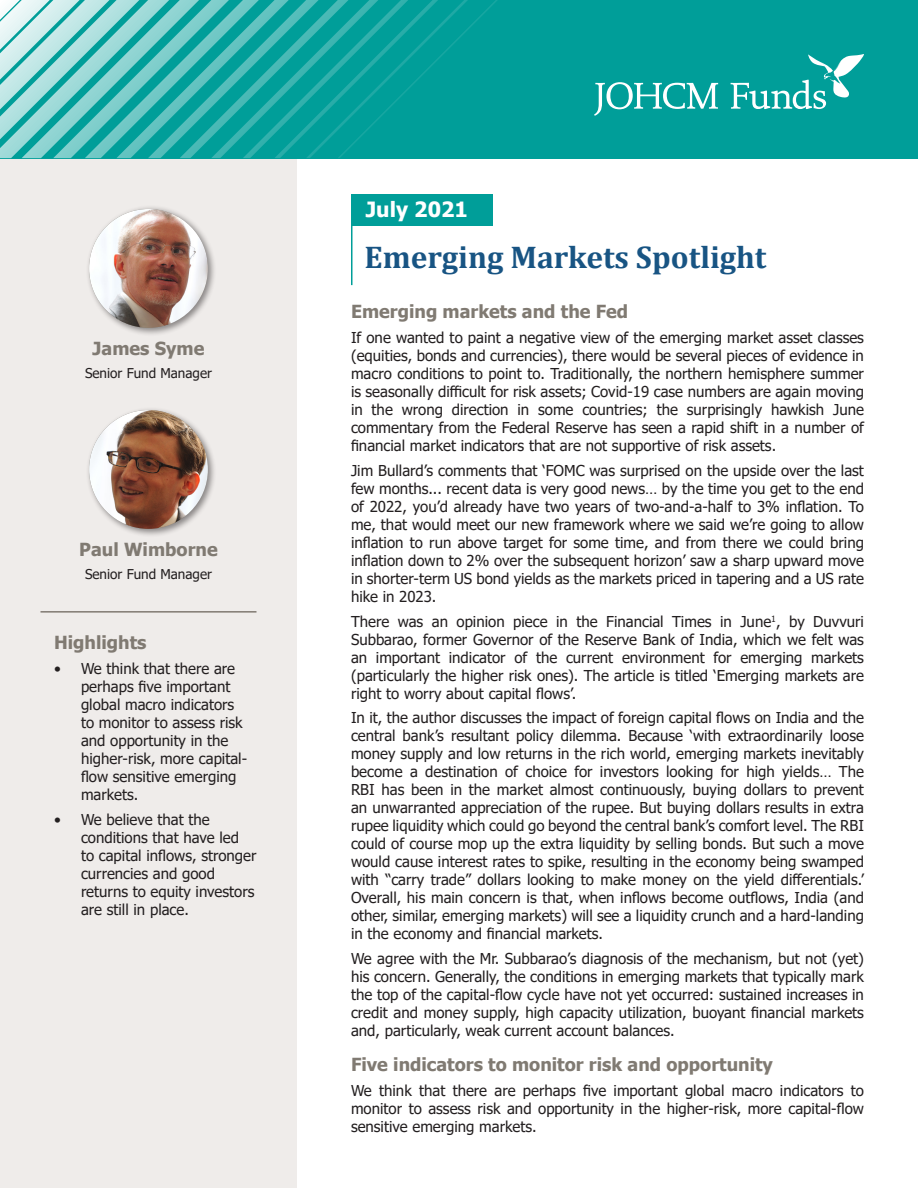
<style>
.page{position:relative;width:918px;height:1188px;background:#fff}
.page>*{position:absolute;margin:0;border:0;box-sizing:border-box;transform-origin:0 0}
.Page_Header{font:700 31.5px "Cambria";color:#185483}
.Date{font:700 21px "Tahoma";color:#fff}
.Chart_Title{font:700 18px "Tahoma";color:#807a72}
.Body_Copy{font:15px/18px "Tahoma";color:#231f20;text-align:justify}
.t1{font:13.5px "Tahoma";color:#231f20}
</style>
<div class="page">
<div style="left:0;top:158px;width:297px;height:1030px;background:#efecea"></div>
<div style="left:0;top:0;width:918px;height:158px;background:#009e99"></div>
<svg style="left:594px;top:82px;width:124px;height:34px"></svg>
<svg style="left:731px;top:54px;width:133px;height:55px"></svg>
<svg style="left:0;top:0;width:497px;height:158px"></svg>
<hr style="left:351px;top:202px;width:1px;height:83px;background:#009e99">
<div style="left:351px;top:194px;width:142px;height:32px;background:#009e99"></div>
<div style="left:85px;top:205px;width:131px;height:131px;background:#231f20;opacity:.5"></div>
<img style="left:89px;top:209px;width:119px;height:119px;border-radius:59px">
<div style="left:85px;top:406px;width:131px;height:131px;background:#231f20;opacity:.5"></div>
<img style="left:89px;top:410px;width:119px;height:119px;border-radius:59px">
<hr style="left:40px;top:611px;width:216px;height:2px;background:#807a72">
<p class="Chart_Title" style="left:93px;top:336px;width:113px">James Syme</p>
<p class="t1" style="left:85px;top:364px;width:129px">Senior Fund Manager</p>
<p class="Chart_Title" style="left:79px;top:537px;width:140px">Paul Wimborne</p>
<p class="t1" style="left:85px;top:565px;width:129px">Senior Fund Manager</p>
<p class="Chart_Title" style="left:54px;top:630px;width:94px">Highlights</p>
<p class="Body_Copy" style="left:81px;top:661px;width:168px;text-align:left;text-indent:-27px">• We think that there are perhaps five important global macro indicators to monitor to assess risk and opportunity in the higher-risk, more capital&shy;flow sensitive emerging markets.</p>
<p class="Body_Copy" style="left:81px;top:811px;width:177px;text-align:left;text-indent:-27px">• We believe that the conditions that have led<br>to capital inflows, stronger currencies and good returns to equity investors are still in place.</p>
<p class="Date" style="left:366px;top:194px;width:104px">July 2021</p>
<p class="Page_Header" style="left:364px;top:235px;width:403px">Emerging Markets Spotlight</p>
<p class="Chart_Title" style="left:351px;top:299px;width:279px">Emerging markets and the Fed</p>
<p class="Body_Copy" style="left:351px;top:329px;width:515px">If one wanted to paint a negative view of the emerging market asset classes (equities, bonds and currencies), there would be several pieces of evidence in macro conditions to point to. Traditionally, the northern hemisphere summer is seasonally difficult for risk assets; Covid-19 case numbers are again moving in the wrong direction in some countries; the surprisingly hawkish June commentary from the Federal Reserve has seen a rapid shift in a number of financial market indicators that are not supportive of risk assets.</p>
<p class="Body_Copy" style="left:351px;top:462px;width:515px">Jim Bullard’s comments that ‘FOMC was surprised on the upside over the last few months... recent data is very good news… by the time you get to the end of 2022, you’d already have two years of two-and-a-half to 3% inflation. To me, that would meet our new framework where we said we’re going to allow inflation to run above target for some time, and from there we could bring inflation down to 2% over the subsequent horizon’ saw a sharp upward move in shorter-term US bond yields as the markets priced in tapering and a US rate hike in 2023.</p>
<p class="Body_Copy" style="left:351px;top:613px;width:515px">There was an opinion piece in the Financial Times in June<sup>1</sup>, by Duvvuri Subbarao, former Governor of the Reserve Bank of India, which we felt was an important indicator of the current environment for emerging markets (particularly the higher risk ones). The article is titled ‘Emerging markets are right to worry about capital flows’.</p>
<p class="Body_Copy" style="left:351px;top:710px;width:515px">In it, the author discusses the impact of foreign capital flows on India and the central bank’s resultant policy dilemma. Because ‘with extraordinarily loose money supply and low returns in the rich world, emerging markets inevitably become a destination of choice for investors looking for high yields… The RBI has been in the market almost continuously, buying dollars to prevent an unwarranted appreciation of the rupee. But buying dollars results in extra rupee liquidity which could go beyond the central bank’s comfort level. The RBI could of course mop up the extra liquidity by selling bonds. But such a move would cause interest rates to spike, resulting in the economy being swamped with “carry trade” dollars looking to make money on the yield differentials.’ Overall, his main concern is that, when inflows become outflows, India (and other, similar, emerging markets) will see a liquidity crunch and a hard-landing in the economy and financial markets.</p>
<p class="Body_Copy" style="left:351px;top:950px;width:514px">We agree with the Mr. Subbarao’s diagnosis of the mechanism, but not (yet) his concern. Generally, the conditions in emerging markets that typically mark the top of the capital-flow cycle have not yet occurred: sustained increases in credit and money supply, high capacity utilization, buoyant financial markets and, particularly, weak current account balances.</p>
<p class="Chart_Title" style="left:351px;top:1052px;width:424px">Five indicators to monitor risk and opportunity</p>
<p class="Body_Copy" style="left:351px;top:1082px;width:514px">We think that there are perhaps five important global macro indicators to monitor to assess risk and opportunity in the higher-risk, more capital-flow sensitive emerging markets.</p>
</div>
